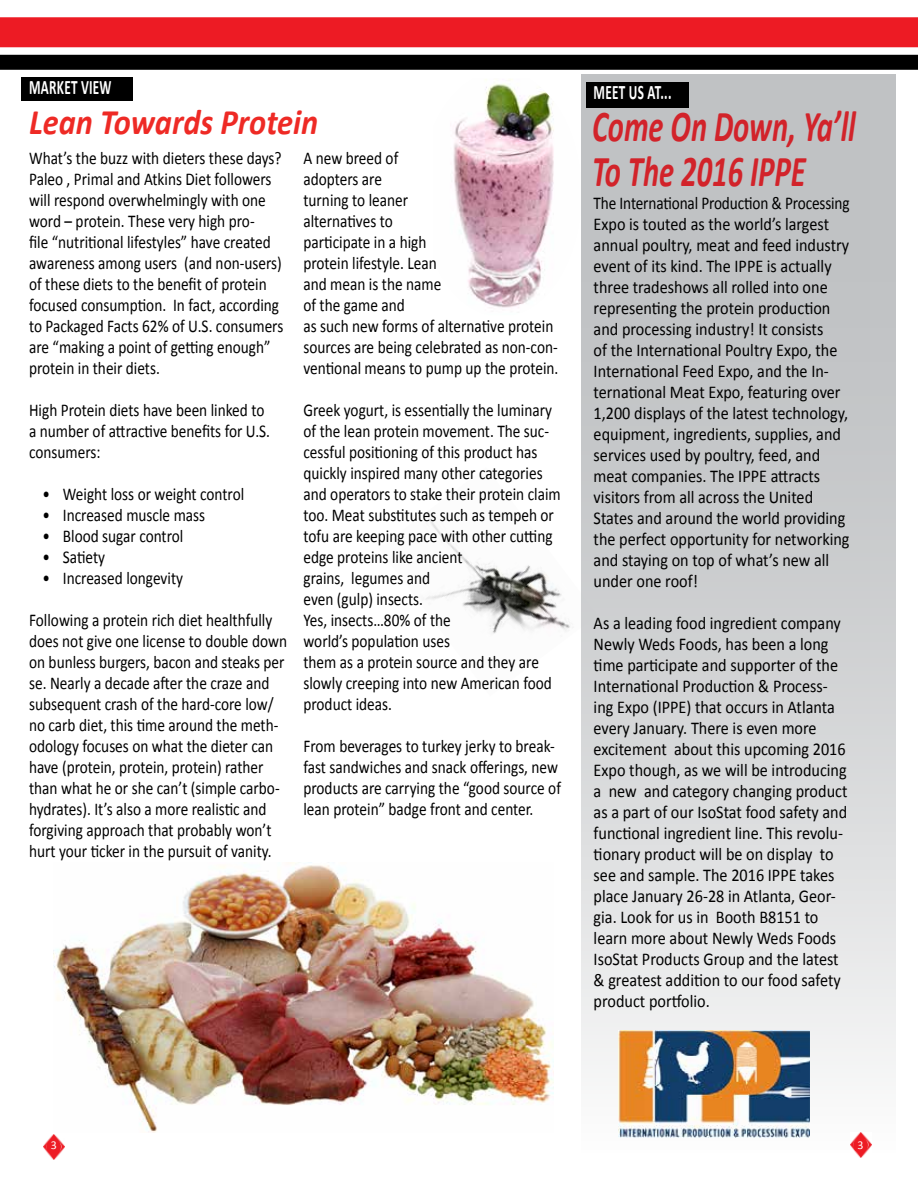
<style>
.page{position:relative;width:918px;height:1188px;background:#fff}
.page>*{position:absolute;margin:0;border:0;box-sizing:border-box;transform-origin:0 0}
.t1{font:italic 700 44.25px/45px "Calibri";color:#d2232a;scale:.69 1}
.t2{font:italic 700 36px "Calibri";color:#ee2a25;scale:.9 1}
.t3{font:700 20.7px "Calibri";letter-spacing:.02em;color:#fff;scale:.64 1}
.t4{font:18px/21px "Calibri";color:#000;scale:.85 1}
.t5{font:18px/21px "Calibri";color:#000;scale:.9 1}
.t6{font:12px "Calibri";color:#fff}
</style>
<div class="page">
<div style="left:0;top:17px;width:918px;height:30px;background:#ed1b24"></div>
<div style="left:0;top:55px;width:918px;height:15px;background:#000"></div>
<img style="left:43px;top:1134px;width:21px;height:25px">
<div style="left:51px;top:1140px;width:10px;height:13px;background:#ed1b24;border-radius:50%"></div>
<div style="left:46px;top:1141px;width:10px;height:12px;background:#ed1b24;border-radius:50%"></div>
<img style="left:425px;top:511px;width:145px;height:123px">
<img style="left:453px;top:79px;width:101px;height:229px">
<div style="left:581px;top:74px;width:315px;height:1079px;background:linear-gradient(to bottom,#b5b7b9,#f1f2f3)"></div>
<img style="left:850px;top:1133px;width:21px;height:25px">
<div style="left:858px;top:1139px;width:10px;height:13px;background:#ed1b24;border-radius:50%"></div>
<div style="left:853px;top:1139px;width:10px;height:13px;background:#ed1b24;border-radius:50%"></div>
<div style="left:22px;top:77px;width:111px;height:23px;background:#000"></div>
<img style="left:53px;top:863px;width:500px;height:270px">
<div style="left:586px;top:82px;width:103px;height:25px;background:#000"></div>
<img style="left:619px;top:1031px;width:190px;height:106px">
<p class="t3" style="left:29px;top:74px;width:130px">MARKET VIEW</p>
<h2 class="t2" style="left:29px;top:100px;width:323px">Lean Towards Protein</h2>
<p class="t4" style="left:29px;top:148px;width:301px">What’s the buzz with dieters these days?<br>Paleo , Primal and Atkins Diet followers will respond overwhelmingly with one word – protein. These very high pro-<br>file “nutritional lifestyles” have created awareness among users (and non-users) of these diets to the benefit of protein focused consumption. In fact, according to Packaged Facts 62% of U.S. consumers are “making a point of getting enough” protein in their diets.</p>
<p class="t4" style="left:29px;top:400px;width:285px">High Protein diets have been linked to a number of attractive benefits for U.S. consumers:</p>
<p class="t4" style="left:43px;top:484px;width:239px">• Weight loss or weight control</p>
<p class="t4" style="left:43px;top:505px;width:193px">• Increased muscle mass</p>
<p class="t4" style="left:43px;top:526px;width:167px">• Blood sugar control</p>
<p class="t4" style="left:43px;top:547px;width:75px">• Satiety</p>
<p class="t4" style="left:43px;top:568px;width:167px">• Increased longevity</p>
<p class="t4" style="left:29px;top:610px;width:305px">Following a protein rich diet healthfully does not give one license to double down on bunless burgers, bacon and steaks per se. Nearly a decade after the craze and subsequent crash of the hard-core low/ no carb diet, this time around the meth&shy;odology focuses on what the dieter can have (protein, protein, protein) rather than what he or she can’t (simple carbo&shy;hydrates). It’s also a more realistic and forgiving approach that probably won’t hurt your ticker in the pursuit of vanity.</p>
<p class="t4" style="left:303px;top:148px;width:302px">A new breed of<br>adopters are<br>turning to leaner<br>alternatives to<br>participate in a high<br>protein lifestyle. Lean<br>and mean is the name<br>of the game and<br>as such new forms of alternative protein sources are being celebrated as non-con&shy;ventional means to pump up the protein.</p>
<p class="t4" style="left:303px;top:400px;width:304px">Greek yogurt, is essentially the luminary of the lean protein movement. The suc&shy;cessful positioning of this product has quickly inspired many other categories and operators to stake their protein claim too. Meat substitutes such as tempeh or tofu are keeping pace with other cutting edge proteins like ancient<br>grains, legumes and<br>even (gulp) insects.<br>Yes, insects…80% of the<br>world’s population uses<br>them as a protein source and they are slowly creeping into new American food product ideas.</p>
<p class="t4" style="left:303px;top:736px;width:305px">From beverages to turkey jerky to break&shy;fast sandwiches and snack offerings, new products are carrying the “good source of lean protein” badge front and center.</p>
<p class="t3" style="left:594px;top:78px;width:123px">MEET US AT...</p>
<h1 class="t1" style="left:592px;top:104px;width:384px">Come On Down, Ya’ll<br>To The 2016 IPPE</h1>
<p class="t4" style="left:594px;top:193px;width:303px">The International Production &amp; Processing Expo is touted as the world’s largest annual poultry, meat and feed industry event of its kind. The IPPE is actually three tradeshows all rolled into one representing the protein production and processing industry! It consists<br>of the International Poultry Expo, the International Feed Expo, and the In&shy;ternational Meat Expo, featuring over 1,200 displays of the latest technology, equipment, ingredients, supplies, and services used by poultry, feed, and meat companies. The IPPE attracts visitors from all across the United States and around the world providing the perfect opportunity for networking and staying on top of what’s new all under one roof!</p>
<p class="t5" style="left:594px;top:613px;width:284px">As a leading food ingredient company Newly Weds Foods, has been a long time participate and supporter of the International Production &amp; Process&shy;ing Expo (IPPE) that occurs in Atlanta every January. There is even more excitement about this upcoming 2016<br>Expo though, as we will be introducing a new and category changing product as a part of our IsoStat food safety and functional ingredient line. This revolu&shy;tionary product will be on display to see and sample. The 2016 IPPE takes place January 26-28 in Atlanta, Geor&shy;gia. Look for us in Booth B8151 to learn more about Newly Weds Foods IsoStat Products Group and the latest &amp; greatest addition to our food safety product portfolio.</p>
<p class="t6" style="left:51px;top:1138px;width:8px">3</p>
<p class="t6" style="left:858px;top:1138px;width:8px">3</p>
</div>
